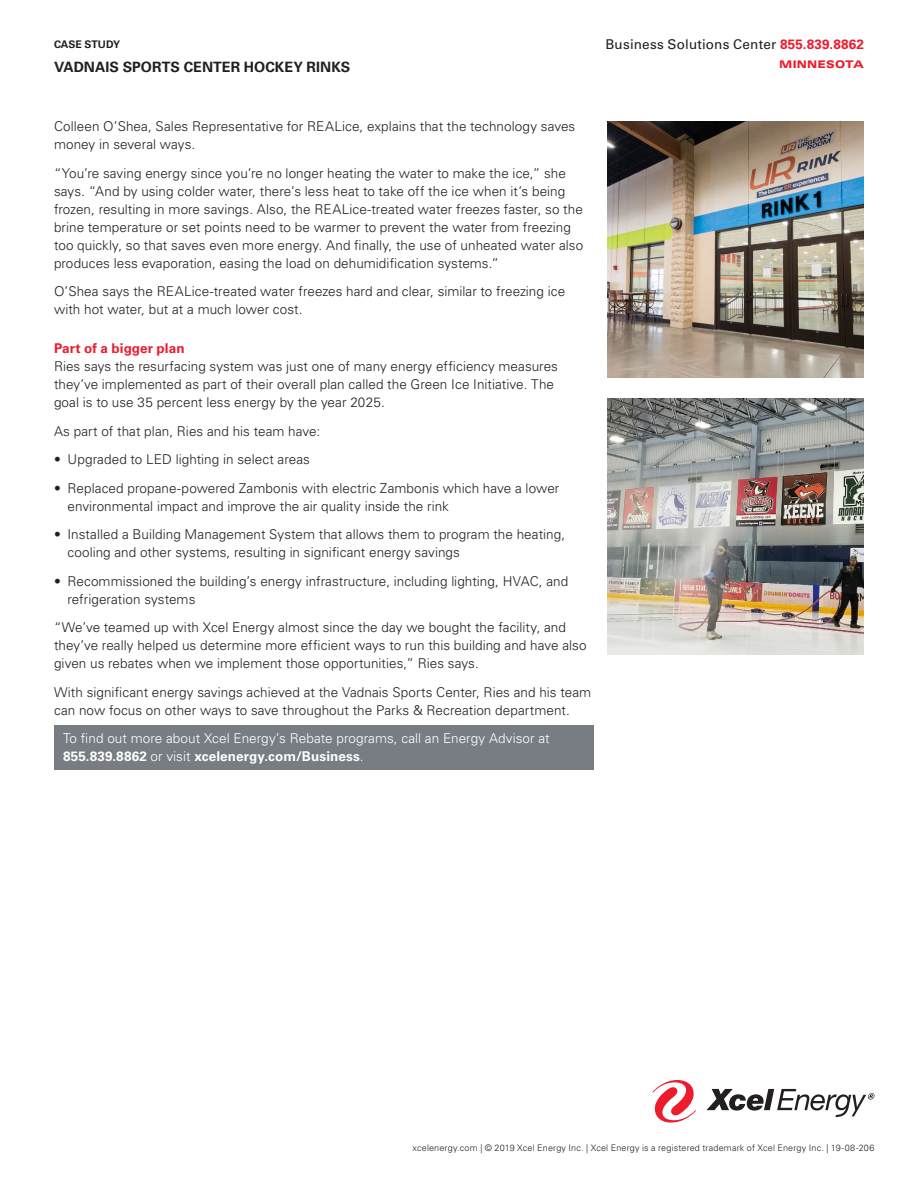
<style>
.page{position:relative;width:918px;height:1188px;background:#fff}
.page>*{position:absolute;margin:0;border:0;box-sizing:border-box;transform-origin:0 0}
.Back_Title{font:700 14.25px "Univers LT Std";letter-spacing:.005em;color:#231f20}
.Text{font:300 13.5px/18px "Univers LT Std";letter-spacing:.005em;color:#231f20}
.Bullet{font:300 13.5px/18px "Univers LT Std";letter-spacing:.005em;color:#231f20}
.Text-2{font:300 13.5px/18px "Univers LT Std";letter-spacing:.005em;color:#fff}
.Text-3{font:13.5px "Univers LT Std";letter-spacing:.015em;color:#231f20}
.TextHead{font:700 13.5px "Univers LT Std";letter-spacing:.005em;color:#ee1b2c}
.State_Label-Back{font:900 expanded 10.5px "Univers LT Std";letter-spacing:.02em;color:#ee1b2c}
.t1{font:700 10.5px "Univers LT Std";color:#231f20}
.Copyright{font:300 9px "Univers LT Std";letter-spacing:.02em;color:#231f20}
.s1{font-weight:700;color:#ee1b2c}
.s2{font-weight:700}
</style>
<div class="page">
<svg style="left:653px;top:1080px;width:43px;height:43px"></svg>
<svg style="left:706px;top:1089px;width:168px;height:28px"></svg>
<img style="left:608px;top:398px;width:256px;height:257px">
<img style="left:608px;top:122px;width:256px;height:256px">
<div style="left:54px;top:725px;width:540px;height:45px;background:#787d83"></div>
<p class="t1" style="left:54px;top:38px;width:68px">CASE STUDY</p>
<p class="Back_Title" style="left:54px;top:59px;width:298px">VADNAIS SPORTS CENTER HOCKEY RINKS</p>
<p class="Text-3" style="left:605px;top:36px;width:260px">Business Solutions Center <span class="s1">855.839.8862</span></p>
<p class="State_Label-Back" style="left:779px;top:58px;width:86px">MINNESOTA</p>
<p class="Text" style="left:54px;top:118px;width:523px">Colleen O’Shea, Sales Representative for REALice, explains that the technology saves money in several ways.</p>
<p class="Text" style="left:54px;top:164px;width:531px">“You’re saving energy since you’re no longer heating the water to make the ice,” she says. “And by using colder water, there’s less heat to take off the ice when it’s being frozen, resulting in more savings. Also, the REALice-treated water freezes faster, so the brine temperature or set points need to be warmer to prevent the water from freezing too quickly, so that saves even more energy. And finally, the use of unheated water also produces less evaporation, easing the load on dehumidification systems.”</p>
<p class="Text" style="left:54px;top:283px;width:513px">O’Shea says the REALice-treated water freezes hard and clear, similar to freezing ice with hot water, but at a much lower cost.</p>
<p class="TextHead" style="left:54px;top:341px;width:132px">Part of a bigger plan</p>
<p class="Text" style="left:54px;top:358px;width:505px">Ries says the resurfacing system was just one of many energy efficiency measures they’ve implemented as part of their overall plan called the Green Ice Initiative. The goal is to use 35 percent less energy by the year 2025.</p>
<p class="Text" style="left:54px;top:422px;width:268px">As part of that plan, Ries and his team have:</p>
<p class="Bullet" style="left:54px;top:451px;width:257px">• Upgraded to LED lighting in select areas</p>
<p class="Bullet" style="left:68px;top:479px;width:493px;text-indent:-14px">• Replaced propane-powered Zambonis with electric Zambonis which have a lower environmental impact and improve the air quality inside the rink</p>
<p class="Bullet" style="left:68px;top:526px;width:499px;text-indent:-14px">• Installed a Building Management System that allows them to program the heating, cooling and other systems, resulting in significant energy savings</p>
<p class="Bullet" style="left:68px;top:572px;width:502px;text-indent:-14px">• Recommissioned the building’s energy infrastructure, including lighting, HVAC, and refrigeration systems</p>
<p class="Text" style="left:54px;top:619px;width:534px">“We’ve teamed up with Xcel Energy almost since the day we bought the facility, and they’ve really helped us determine more efficient ways to run this building and have also given us rebates when we implement those opportunities,” Ries says.</p>
<p class="Text" style="left:54px;top:683px;width:539px">With significant energy savings achieved at the Vadnais Sports Center, Ries and his team can now focus on other ways to save throughout the Parks &amp; Recreation department.</p>
<p class="Text-2" style="left:63px;top:729px;width:488px">To find out more about Xcel Energy’s Rebate programs, call an Energy Advisor at<br><span class="s2">855.839.8862</span> or visit <span class="s2">xcelenergy.com/Business</span>.</p>
<p class="Copyright" style="left:413px;top:1142px;width:463px">xcelenergy.com | © 2019 Xcel Energy Inc. | Xcel Energy is a registered trademark of Xcel Energy Inc. | 19-08-206</p>
</div>
